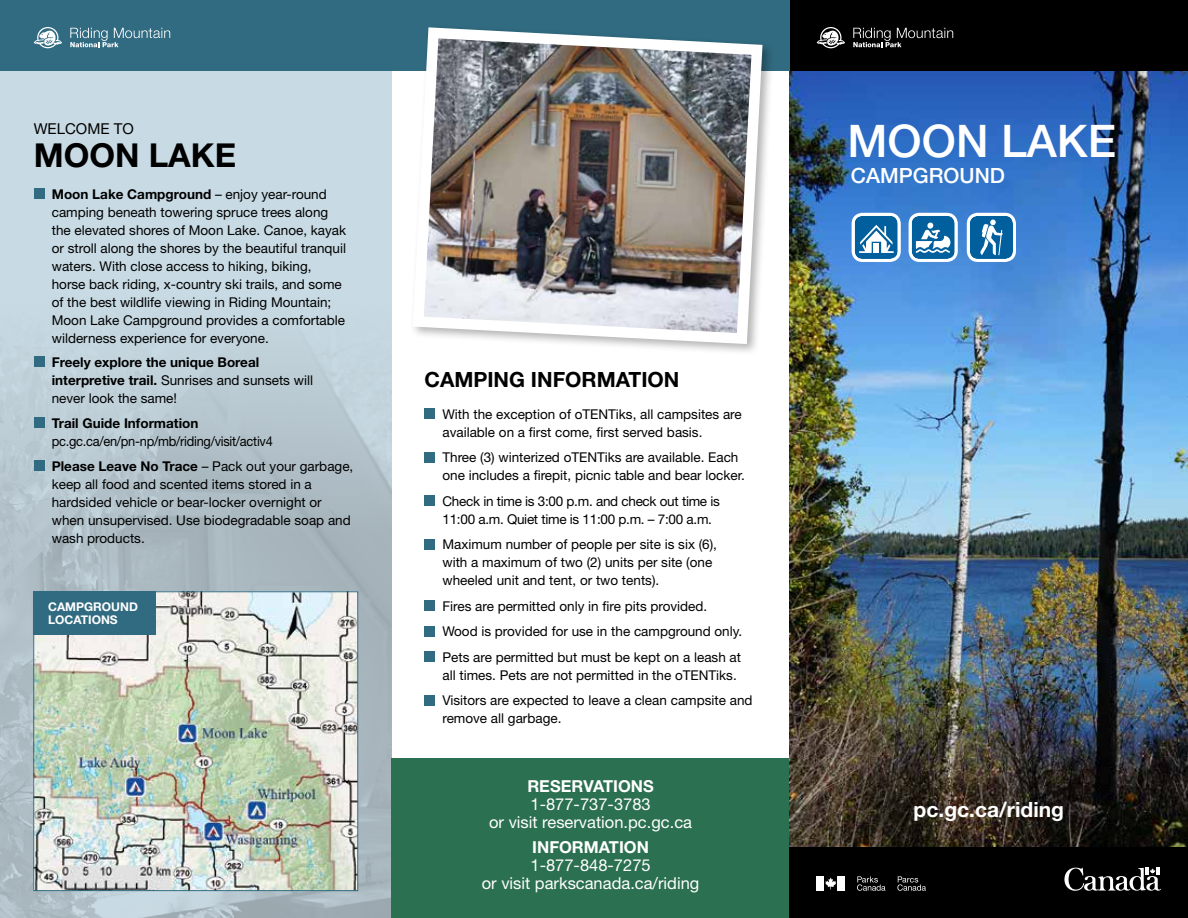
<style>
.page{position:relative;width:1188px;height:918px;background:#fff}
.page>*{position:absolute;margin:0;border:0;box-sizing:border-box;transform-origin:0 0}
.t1{font:500 45px "Helvetica Neue";color:#fff}
.t2{font:700 33px "Helvetica Neue";color:#000}
.t3{font:700 21px "Helvetica Neue";color:#000}
.t4{font:700 21px "Helvetica Neue";color:#fff}
.t5{font:500 21px "Helvetica Neue";color:#fff}
.t6{font:16.5px/18px "Helvetica Neue";color:#fff;text-align:center}
.t7{font:700 16.5px "Helvetica Neue";color:#fff}
.t8{font:15px "Helvetica Neue";color:#000}
.t9{font:13.5px/18px "Helvetica Neue";color:#000}
.t10{font:700 13.5px/18px "Helvetica Neue";color:#000}
.t11{font:13.5px/24.8px "Helvetica Neue";letter-spacing:-.02em;color:#000;scale:.95 1}
.t12{font:13.5px/18px "Helvetica Neue";letter-spacing:-.02em;color:#000}
.t13{font:700 12px/13.5px "Helvetica Neue";color:#fff}
.s1{font-weight:700}
.s2{font-weight:400}
</style>
<div class="page">
<div style="left:0;top:70px;width:392px;height:848px;background:#c8dae3"></div>
<img style="left:0;top:347px;width:392px;height:571px">
<div style="left:392px;top:758px;width:404px;height:160px;background:#2b7050"></div>
<img style="left:790px;top:70px;width:398px;height:778px">
<div style="left:790px;top:0;width:398px;height:70px;background:#000"></div>
<div style="left:790px;top:848px;width:398px;height:70px;background:#000"></div>
<svg style="left:856px;top:217px;width:41px;height:41px"></svg>
<div style="left:852px;top:213px;width:49px;height:49px;border:3px solid #fff;border-radius:10px"></div>
<svg style="left:913px;top:217px;width:41px;height:41px"></svg>
<div style="left:909px;top:213px;width:49px;height:49px;border:3px solid #fff;border-radius:10px"></div>
<svg style="left:971px;top:217px;width:41px;height:41px;background:#307dae"></svg>
<div style="left:967px;top:213px;width:49px;height:49px;border:3px solid #fff;border-radius:10px"></div>
<div style="left:34px;top:188px;width:10px;height:11px;background:#316b81"></div>
<div style="left:34px;top:357px;width:10px;height:10px;background:#316b81"></div>
<div style="left:34px;top:417px;width:10px;height:11px;background:#316b81"></div>
<div style="left:34px;top:460px;width:10px;height:11px;background:#316b81"></div>
<div style="left:424px;top:408px;width:11px;height:11px;background:#316b81"></div>
<div style="left:424px;top:452px;width:11px;height:10px;background:#316b81"></div>
<div style="left:424px;top:495px;width:11px;height:11px;background:#316b81"></div>
<div style="left:424px;top:539px;width:11px;height:10px;background:#316b81"></div>
<div style="left:424px;top:600px;width:11px;height:11px;background:#316b81"></div>
<div style="left:424px;top:626px;width:11px;height:10px;background:#316b81"></div>
<div style="left:424px;top:651px;width:11px;height:11px;background:#316b81"></div>
<div style="left:424px;top:695px;width:11px;height:10px;background:#316b81"></div>
<svg style="left:853px;top:28px;width:100px;height:19px"></svg>
<svg style="left:817px;top:27px;width:28px;height:21px"></svg>
<div style="left:0;top:0;width:790px;height:70px;background:#316b81"></div>
<svg style="left:70px;top:28px;width:100px;height:19px"></svg>
<svg style="left:34px;top:27px;width:28px;height:21px"></svg>
<div style="left:409px;top:24px;width:365px;height:332px;background:#000;opacity:.3"></div>
<img style="left:407px;top:24px;width:361px;height:326px">
<svg style="left:1064px;top:867px;width:97px;height:24px"></svg>
<div style="left:817px;top:876px;width:7px;height:15px;background:#fff"></div>
<div style="left:838px;top:876px;width:7px;height:15px;background:#fff"></div>
<svg style="left:825px;top:877px;width:11px;height:12px"></svg>
<svg style="left:857px;top:876px;width:28px;height:15px"></svg>
<svg style="left:897px;top:876px;width:29px;height:15px"></svg>
<img style="left:35px;top:593px;width:321px;height:296px">
<div style="left:33px;top:591px;width:325px;height:300px;border:1px solid #316b81"></div>
<div style="left:33px;top:591px;width:123px;height:44px;background:#316b81"></div>
<p class="t8" style="left:34px;top:120px;width:102px">WELCOME TO</p>
<h2 class="t2" style="left:34px;top:135px;width:204px">MOON LAKE</h2>
<p class="t9" style="left:52px;top:185px;width:296px"><span class="s1">Moon Lake Campground</span> – enjoy year-round camping beneath towering spruce trees along the elevated shores of Moon Lake. Canoe, kayak or stroll along the shores by the beautiful tranquil waters. With close access to hiking, biking, horse back riding, x-country ski trails, and some of the best wildlife viewing in Riding Mountain; Moon Lake Campground provides a comfortable wilderness experience for everyone.</p>
<p class="t10" style="left:52px;top:353px;width:263px">Freely explore the unique Boreal interpretive trail. <span class="s2">Sunrises and sunsets will never look the same!</span></p>
<p class="t10" style="left:52px;top:414px;width:148px">Trail Guide Information</p>
<p class="t11" style="left:52px;top:429px;width:319px">pc.gc.ca/en/pn-np/mb/riding/visit/activ4<br><span class="s1">Please Leave No Trace</span> – Pack out your garbage,</p>
<p class="t9" style="left:52px;top:475px;width:301px">keep all food and scented items stored in a hardsided vehicle or bear-locker overnight or when unsupervised. Use biodegradable soap and wash products.</p>
<p class="t13" style="left:48px;top:599px;width:91px">CAMPGROUND<br>LOCATIONS</p>
<h3 class="t3" style="left:424px;top:367px;width:257px">CAMPING INFORMATION</h3>
<p class="t9" style="left:442px;top:405px;width:301px">With the exception of oTENTiks, all campsites are available on a first come, first served basis.</p>
<p class="t9" style="left:442px;top:448px;width:304px">Three (3) winterized oTENTiks are available. Each one includes a firepit, picnic table and bear locker.</p>
<p class="t12" style="left:442px;top:492px;width:279px">Check in time is 3:00 p.m. and check out time is<br>11:00 a.m. Quiet time is 11:00 p.m. – 7:00 a.m.</p>
<p class="t9" style="left:442px;top:535px;width:276px">Maximum number of people per site is six (6), with a maximum of two (2) units per site (one wheeled unit and tent, or two tents).</p>
<p class="t9" style="left:442px;top:593px;width:301px;line-height:25.5px">Fires are permitted only in fire pits provided.<br>Wood is provided for use in the campground only.<br>Pets are permitted but must be kept on a leash at</p>
<p class="t9" style="left:442px;top:662px;width:312px;line-height:25.5px">all times. Pets are not permitted in the oTENTiks.<br>Visitors are expected to leave a clean campsite and</p>
<p class="t9" style="left:442px;top:709px;width:121px">remove all garbage.</p>
<p class="t7" style="left:527px;top:776px;width:128px">RESERVATIONS</p>
<p class="t6" style="left:489px;top:795px;width:204px">1-877-737-3783<br>or visit reservation.pc.gc.ca</p>
<p class="t7" style="left:532px;top:837px;width:118px">INFORMATION</p>
<p class="t6" style="left:482px;top:856px;width:219px">1-877-848-7275<br>or visit parkscanada.ca/riding</p>
<h1 class="t1" style="left:848px;top:114px;width:270px">MOON LAKE</h1>
<h3 class="t5" style="left:851px;top:163px;width:156px">CAMPGROUND</h3>
<h3 class="t4" style="left:914px;top:797px;width:152px">pc.gc.ca/riding</h3>
</div>
